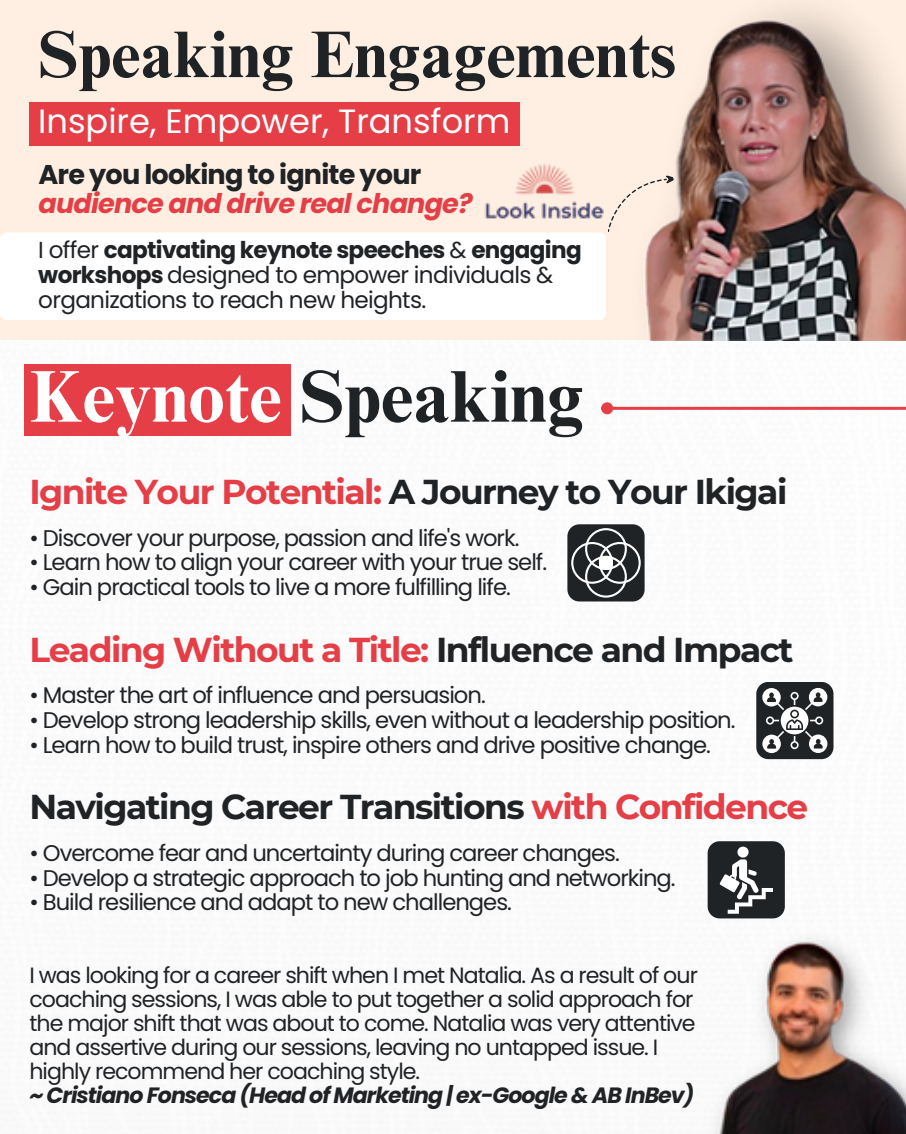
<style>
.page{position:relative;width:906px;height:1134px;background:#fff}
.page>*{position:absolute;margin:0;border:0;box-sizing:border-box;transform-origin:0 0}
.t1{font:700 73.6px "Times NRMT Pro";color:#202326}
.t2{font:700 66px "Times NRMT Pro";color:#202326}
.t3{font:700 34.4px "Montserrat";letter-spacing:-.045em;color:#e53e46}
.t4{font:700 34.4px "Montserrat";letter-spacing:-.045em;color:#202326}
.t5{font:33.6px "Poppins";color:#fff}
.t6{font:italic 700 27.2px/29.2px "Poppins";letter-spacing:-.03em;color:#e53e46}
.t7{font:23.2px/25.2px "Poppins";letter-spacing:-.03em;color:#202326}
.t8{font:22.8px "Poppins";letter-spacing:-.045em;color:#202326}
.t9{font:22px/24px "Poppins";letter-spacing:-.045em;color:#202326}
.t10{font:italic 700 22px "Poppins";letter-spacing:-.045em;color:#202326}
.s1{font-style:normal;color:#202326}
.s2{font-weight:700}
.s3{color:#fff}
.s4{color:#202326}
.s5{color:#e53e46}
</style>
<div class="page">
<div style="left:0;top:0;width:906px;height:339px;background:#ffefe2"></div>
<img style="left:484px;top:164px;width:105px;height:55px">
<div style="left:567px;top:524px;width:78px;height:78px;background:#202326;border-radius:12px"></div>
<img style="left:589px;top:8px;width:317px;height:332px">
<div style="left:29px;top:102px;width:491px;height:43px;background:#e53e46"></div>
<div style="left:0;top:232px;width:606px;height:88px;background:#fff;border-radius:6px"></div>
<svg style="left:600px;top:174px;width:75px;height:58px"></svg>
<div style="left:756px;top:682px;width:78px;height:77px;background:#202326;border-radius:12px"></div>
<div style="left:708px;top:841px;width:77px;height:77px;background:#202326;border-radius:12px"></div>
<svg style="left:571px;top:528px;width:69px;height:69px"></svg>
<svg style="left:762px;top:688px;width:65px;height:65px"></svg>
<svg style="left:720px;top:846px;width:53px;height:68px"></svg>
<div style="left:25px;top:365px;width:266px;height:71px;background:#e53e46"></div>
<hr style="left:612px;top:407px;width:294px;height:3px;background:#e53e46">
<div style="left:603px;top:404px;width:9px;height:9px;background:#e53e46;border-radius:50%"></div>
<div style="left:601px;top:402px;width:12px;height:12px;border:3px solid #e53e46;border-radius:50%"></div>
<img style="left:710px;top:914px;width:196px;height:220px">
<h2 class="t2" style="left:38px;top:30px;width:639px">Speaking Engagements</h2>
<p class="t5" style="left:38px;top:98px;width:474px">Inspire, Empower, Transform</p>
<p class="t6" style="left:38px;top:160px;width:436px"><span class="s1">Are you looking to ignite your </span>audience and drive real change?</p>
<p class="t7" style="left:38px;top:237px;width:545px">I offer <span class="s2">captivating keynote speeches</span> &amp; <span class="s2">engaging workshops</span> designed to empower individuals &amp; organizations to reach new heights.</p>
<h3 class="t1" style="left:30px;top:369px;width:555px"><span class="s3">Keynote</span> Speaking</h3>
<p class="t3" style="left:29px;top:471px;width:759px">Ignite Your Potential: <span class="s4">A Journey to Your Ikigai</span></p>
<h4 class="t8" style="left:29px;top:522px;width:492px">• Discover your purpose, passion and life's work.</h4>
<p class="t8" style="left:29px;top:546px;width:519px">• Learn how to align your career with your true self.</p>
<h1 class="t8" style="left:29px;top:571px;width:483px">• Gain practical tools to live a more fulfilling life.</h1>
<p class="t3" style="left:29px;top:628px;width:766px">Leading Without a Title: <span class="s4">Influence and Impact</span></p>
<p class="t8" style="left:29px;top:679px;width:458px">• Master the art of influence and persuasion.</p>
<h2 class="t8" style="left:29px;top:704px;width:708px">• Develop strong leadership skills, even without a leadership position.</h2>
<p class="t8" style="left:29px;top:729px;width:683px">• Learn how to build trust, inspire others and drive positive change.</p>
<p class="t4" style="left:29px;top:786px;width:780px">Navigating Career Transitions <span class="s5">with Confidence</span></p>
<p class="t8" style="left:29px;top:837px;width:592px">• Overcome fear and uncertainty during career changes.</p>
<p class="t8" style="left:29px;top:862px;width:648px">• Develop a strategic approach to job hunting and networking.</p>
<h1 class="t8" style="left:29px;top:886px;width:484px">• Build resilience and adapt to new challenges.</h1>
<p class="t9" style="left:29px;top:963px;width:670px">I was looking for a career shift when I met Natalia. As a result of our coaching sessions, I was able to put together a solid approach for the major shift that was about to come. Natalia was very attentive and assertive during our sessions, leaving no untapped issue. I highly recommend her coaching style.</p>
<p class="t10" style="left:29px;top:1080px;width:666px">~ Cristiano Fonseca (Head of Marketing | ex-Google &amp; AB InBev)</p>
</div>
